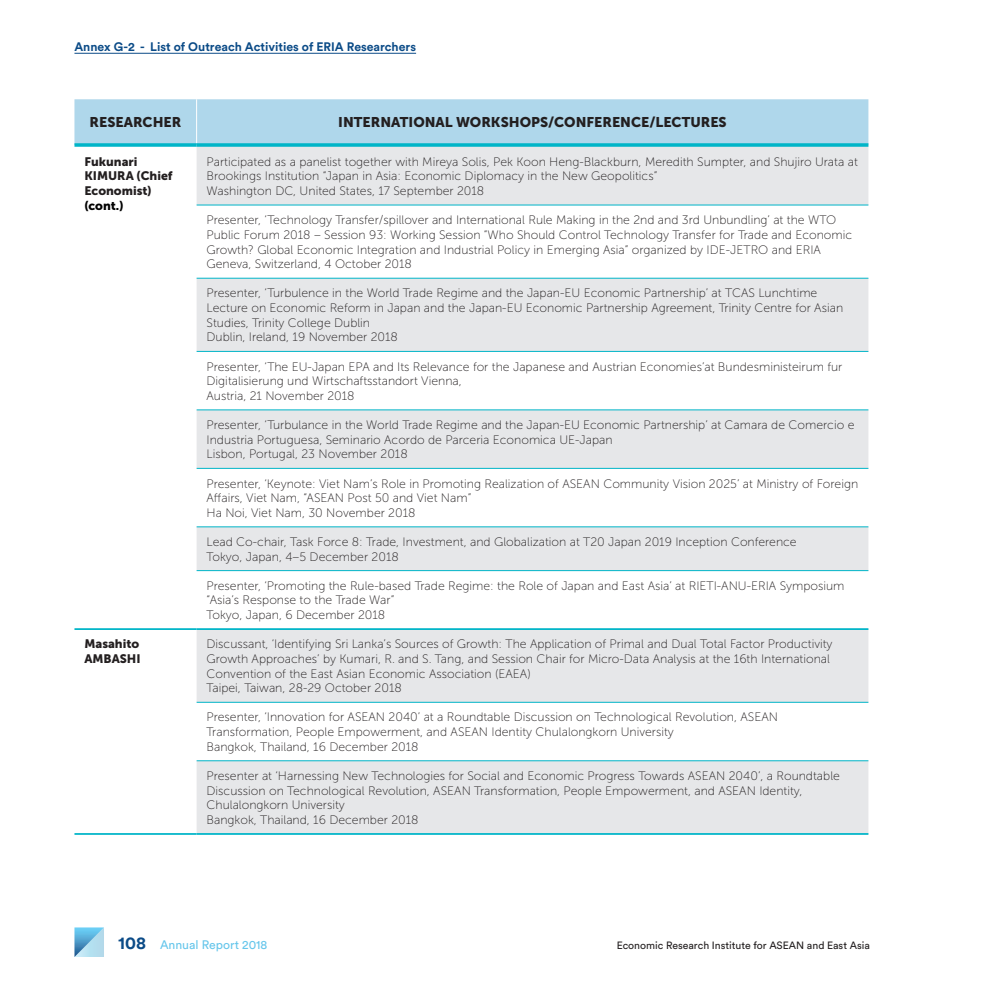
<style>
.page{position:relative;width:993px;height:993px;background:#fff}
.page>*{position:absolute;margin:0;border:0;box-sizing:border-box;transform-origin:0 0}
.t1{font:14px "Museo Sans 900";color:#231f20}
.t2{font:12.25px/14.7px "Museo Sans 100";color:#231f20}
.t3{font:700 12.25px "Circular Std";color:#0b4b87}
.t4{font:12.25px/14.7px "Museo Sans 900";color:#231f20}
.t5{font:12.25px "Circular Std";color:#66c6eb}
.t6{font:12.25px "Museo Sans 900";color:#000}
.t7{font:10.5px "Circular Std";color:#231f20}
.s1{font-weight:700;font-size:17.5px;color:#0b4b87}
</style>
<div class="page">
<div style="left:74px;top:99px;width:794px;height:44px;background:#afd7eb"></div>
<svg style="left:196px;top:147px;width:672px;height:685px;fill:#e6e7e9"></svg>
<hr style="left:74px;top:628px;width:122px;height:1px;background:#00b5c8">
<hr style="left:196px;top:628px;width:672px;height:1px;background:#00b5c8">
<hr style="left:74px;top:832px;width:122px;height:2px;background:#00b5c8">
<hr style="left:196px;top:832px;width:672px;height:2px;background:#00b5c8">
<hr style="left:196px;top:99px;width:1px;height:44px;background:#fff">
<svg style="left:74px;top:143px;width:122px;height:4px"></svg>
<svg style="left:196px;top:143px;width:672px;height:4px;background:#18b9cb"></svg>
<hr style="left:196px;top:205px;width:672px;height:1px;background:#00b5c8">
<hr style="left:196px;top:278px;width:672px;height:1px;background:#00b5c8">
<hr style="left:196px;top:351px;width:672px;height:1px;background:#00b5c8">
<hr style="left:196px;top:409px;width:672px;height:1px;background:#00b5c8">
<hr style="left:196px;top:468px;width:672px;height:1px;background:#00b5c8">
<hr style="left:196px;top:526px;width:672px;height:1px;background:#00b5c8">
<hr style="left:196px;top:570px;width:672px;height:1px;background:#00b5c8">
<hr style="left:196px;top:701px;width:672px;height:1px;background:#00b5c8">
<hr style="left:196px;top:760px;width:672px;height:1px;background:#00b5c8">
<hr style="left:74px;top:53px;width:342px;height:1px;background:#0b4b87">
<svg style="left:74px;top:927px;width:30px;height:29px"></svg>
<p class="t3" style="left:74px;top:39px;width:343px">Annex G-2 - List of Outreach Activities of ERIA Researchers</p>
<p class="t1" style="left:90px;top:114px;width:93px">RESEARCHER</p>
<p class="t1" style="left:338px;top:114px;width:390px">INTERNATIONAL WORKSHOPS/CONFERENCE/LECTURES</p>
<p class="t4" style="left:84px;top:154px;width:90px">Fukunari<br>KIMURA (Chief<br>Economist)</p>
<p class="t6" style="left:84px;top:198px;width:41px">(cont.)</p>
<p class="t2" style="left:206px;top:154px;width:652px">Participated as a panelist together with Mireya Solis, Pek Koon Heng-Blackburn, Meredith Sumpter, and Shujiro Urata at<br>Brookings Institution “Japan in Asia: Economic Diplomacy in the New Geopolitics”<br>Washington DC, United States, 17 September 2018</p>
<p class="t2" style="left:206px;top:213px;width:647px">Presenter, ‘Technology Transfer/spillover and International Rule Making in the 2nd and 3rd Unbundling’ at the WTO Public Forum 2018 – Session 93: Working Session “Who Should Control Technology Transfer for Trade and Economic Growth? Global Economic Integration and Industrial Policy in Emerging Asia” organized by IDE-JETRO and ERIA Geneva, Switzerland, 4 October 2018</p>
<p class="t2" style="left:206px;top:286px;width:638px">Presenter, ‘Turbulence in the World Trade Regime and the Japan-EU Economic Partnership’ at TCAS Lunchtime Lecture on Economic Reform in Japan and the Japan-EU Economic Partnership Agreement, Trinity Centre for Asian Studies, Trinity College Dublin<br>Dublin, Ireland, 19 November 2018</p>
<p class="t2" style="left:206px;top:359px;width:637px">Presenter, ‘The EU-Japan EPA and Its Relevance for the Japanese and Austrian Economies’at Bundesministeirum fur<br>Digitalisierung und Wirtschaftsstandort Vienna,<br>Austria, 21 November 2018</p>
<p class="t2" style="left:206px;top:417px;width:649px">Presenter, ‘Turbulance in the World Trade Regime and the Japan-EU Economic Partnership’ at Camara de Comercio e<br>Industria Portuguesa, Seminario Acordo de Parceria Economica UE-Japan<br>Lisbon, Portugal, 23 November 2018</p>
<p class="t2" style="left:206px;top:476px;width:653px">Presenter, ‘Keynote: Viet Nam’s Role in Promoting Realization of ASEAN Community Vision 2025’ at Ministry of Foreign<br>Affairs, Viet Nam, “ASEAN Post 50 and Viet Nam”<br>Ha Noi, Viet Nam, 30 November 2018</p>
<p class="t2" style="left:206px;top:534px;width:591px">Lead Co-chair, Task Force 8: Trade, Investment, and Globalization at T20 Japan 2019 Inception Conference<br>Tokyo, Japan, 4–5 December 2018</p>
<p class="t2" style="left:206px;top:578px;width:639px">Presenter, ‘Promoting the Rule-based Trade Regime: the Role of Japan and East Asia’ at RIETI-ANU-ERIA Symposium “Asia’s Response to the Trade War”<br>Tokyo, Japan, 6 December 2018</p>
<p class="t4" style="left:84px;top:636px;width:58px">Masahito<br>AMBASHI</p>
<p class="t2" style="left:206px;top:636px;width:627px">Discussant, ‘Identifying Sri Lanka’s Sources of Growth: The Application of Primal and Dual Total Factor Productivity Growth Approaches’ by Kumari, R. and S. Tang, and Session Chair for Micro-Data Analysis at the 16th International Convention of the East Asian Economic Association (EAEA)<br>Taipei, Taiwan, 28-29 October 2018</p>
<p class="t2" style="left:206px;top:709px;width:573px">Presenter, ‘Innovation for ASEAN 2040’ at a Roundtable Discussion on Technological Revolution, ASEAN<br>Transformation, People Empowerment, and ASEAN Identity Chulalongkorn University<br>Bangkok, Thailand, 16 December 2018</p>
<p class="t2" style="left:206px;top:768px;width:634px">Presenter at ‘Harnessing New Technologies for Social and Economic Progress Towards ASEAN 2040’, a Roundtable Discussion on Technological Revolution, ASEAN Transformation, People Empowerment, and ASEAN Identity, Chulalongkorn University<br>Bangkok, Thailand, 16 December 2018</p>
<p class="t5" style="left:118px;top:937px;width:151px"><span class="s1">108</span> Annual Report 2018</p>
<p class="t7" style="left:616px;top:938px;width:254px">Economic Research Institute for ASEAN and East Asia</p>
</div>
